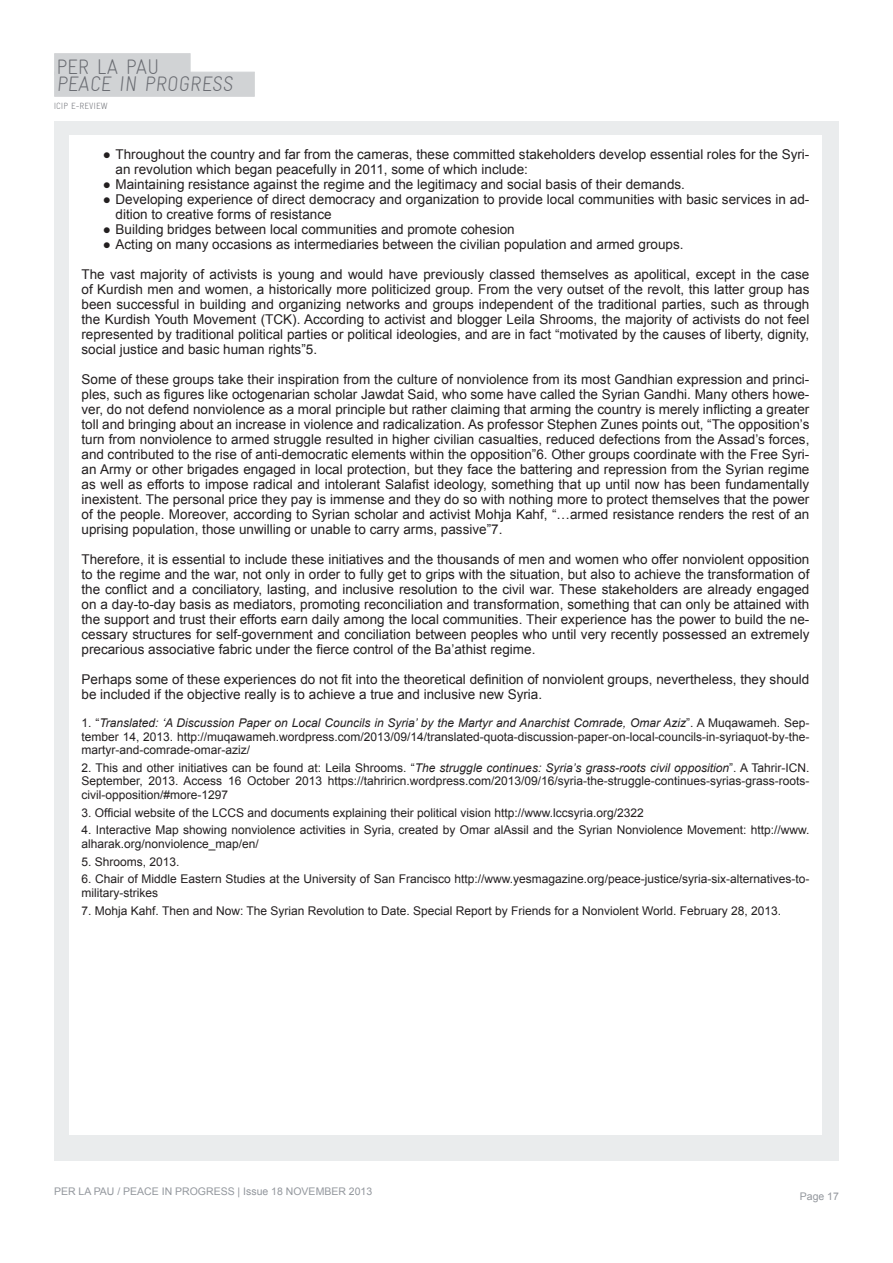
<style>
.page{position:relative;width:893px;height:1263px;background:#fff}
.page>*{position:absolute;margin:0;border:0;box-sizing:border-box;transform-origin:0 0}
.t1{font:300 21px/17.5px "Gravur Condensed";color:#6a6c72}
.t2{font:13.5px/15px "Arial";color:#231f20}
.t3{font:12px/13.5px "Arial";color:#231f20;text-align:justify}
.t4{font:10.5px "Arial";color:#93979d}
.t5{font:300 9px "Gravur Condensed";color:#6a6c72}
.s1{font-style:italic}
</style>
<div class="page">
<div style="left:54px;top:53px;width:136px;height:22px;background:#d1d3d5"></div>
<div style="left:54px;top:72px;width:201px;height:25px;background:#d1d3d5"></div>
<div style="left:54px;top:122px;width:785px;height:1039px;background:#eaeced"></div>
<div style="left:69px;top:135px;width:752px;height:999px;background:#fff"></div>
<h1 class="t1" style="left:56px;top:58px;width:180px">PER LA PAU<br>PEACE IN PROGRESS</h1>
<p class="t5" style="left:54px;top:101px;width:55px">ICIP E-REVIEW</p>
<p class="t2" style="left:116px;top:146px;width:695px;text-indent:-13px">● Throughout the country and far from the cameras, these committed stakeholders develop essential roles for the Syri&shy;an revolution which began peacefully in 2011, some of which include:</p>
<p class="t2" style="left:103px;top:176px;width:584px">● Maintaining resistance against the regime and the legitimacy and social basis of their demands.</p>
<p class="t2" style="left:116px;top:191px;width:695px;text-indent:-13px">● Developing experience of direct democracy and organization to provide local communities with basic services in ad&shy;dition to creative forms of resistance</p>
<p class="t2" style="left:103px;top:221px;width:413px">● Building bridges between local communities and promote cohesion</p>
<p class="t2" style="left:103px;top:236px;width:582px">● Acting on many occasions as intermediaries between the civilian population and armed groups.</p>
<p class="t2" style="left:81px;top:266px;width:729px;text-align:justify">The vast majority of activists is young and would have previously classed themselves as apolitical, except in the case of Kurdish men and women, a historically more politicized group. From the very outset of the revolt, this latter group has been successful in building and organizing networks and groups independent of the traditional parties, such as through the Kurdish Youth Movement (TCK). According to activist and blogger Leila Shrooms, the majority of activists do not feel represented by traditional political parties or political ideologies, and are in fact “motivated by the causes of liberty, dignity, social justice and basic human rights”5.</p>
<p class="t2" style="left:81px;top:371px;width:729px;text-align:justify">Some of these groups take their inspiration from the culture of nonviolence from its most Gandhian expression and princi&shy;ples, such as figures like octogenarian scholar Jawdat Said, who some have called the Syrian Gandhi. Many others howe&shy;ver, do not defend nonviolence as a moral principle but rather claiming that arming the country is merely inflicting a greater toll and bringing about an increase in violence and radicalization. As professor Stephen Zunes points out, “The opposition’s turn from nonviolence to armed struggle resulted in higher civilian casualties, reduced defections from the Assad’s forces, and contributed to the rise of anti-democratic elements within the opposition”6. Other groups coordinate with the Free Syri&shy;an Army or other brigades engaged in local protection, but they face the battering and repression from the Syrian regime as well as efforts to impose radical and intolerant Salafist ideology, something that up until now has been fundamentally inexistent. The personal price they pay is immense and they do so with nothing more to protect themselves that the power of the people. Moreover, according to Syrian scholar and activist Mohja Kahf, “…armed resistance renders the rest of an uprising population, those unwilling or unable to carry arms, passive”7.</p>
<p class="t2" style="left:81px;top:551px;width:729px;text-align:justify">Therefore, it is essential to include these initiatives and the thousands of men and women who offer nonviolent opposition to the regime and the war, not only in order to fully get to grips with the situation, but also to achieve the transformation of the conflict and a conciliatory, lasting, and inclusive resolution to the civil war. These stakeholders are already engaged on a day-to-day basis as mediators, promoting reconciliation and transformation, something that can only be attained with the support and trust their efforts earn daily among the local communities. Their experience has the power to build the ne&shy;cessary structures for self-government and conciliation between peoples who until very recently possessed an extremely precarious associative fabric under the fierce control of the Ba’athist regime.</p>
<p class="t2" style="left:81px;top:671px;width:729px">Perhaps some of these experiences do not fit into the theoretical definition of nonviolent groups, nevertheless, they should be included if the objective really is to achieve a true and inclusive new Syria.</p>
<p class="t3" style="left:81px;top:716px;width:729px">1. “<span class="s1">Translated: ‘A Discussion Paper on Local Councils in Syria’ by the Martyr and Anarchist Comrade, Omar Aziz</span>”. A Muqawameh. Sep&shy;tember 14, 2013. http://muqawameh.wordpress.com/2013/09/14/translated-quota-discussion-paper-on-local-councils-in-syriaquot-by-the&shy;martyr-and-comrade-omar-aziz/</p>
<p class="t3" style="left:81px;top:761px;width:729px">2. This and other initiatives can be found at: Leila Shrooms. “<span class="s1">The struggle continues: Syria’s grass-roots civil opposition</span>”. A Tahrir-ICN.<br>September, 2013. Access 16 October 2013 https://tahriricn.wordpress.com/2013/09/16/syria-the-struggle-continues-syrias-grass-roots&shy;civil-opposition/#more-1297</p>
<p class="t3" style="left:81px;top:806px;width:564px">3. Official website of the LCCS and documents explaining their political vision http://www.lccsyria.org/2322</p>
<p class="t3" style="left:81px;top:823px;width:729px">4. Interactive Map showing nonviolence activities in Syria, created by Omar alAssil and the Syrian Nonviolence Movement: http://www. alharak.org/nonviolence_map/en/</p>
<p class="t3" style="left:81px;top:855px;width:100px">5. Shrooms, 2013.</p>
<p class="t3" style="left:81px;top:872px;width:729px">6. Chair of Middle Eastern Studies at the University of San Francisco http://www.yesmagazine.org/peace-justice/syria-six-alternatives-to&shy;military-strikes</p>
<p class="t3" style="left:81px;top:904px;width:701px">7. Mohja Kahf. Then and Now: The Syrian Revolution to Date. Special Report by Friends for a Nonviolent World. February 28, 2013.</p>
<p class="t4" style="left:54px;top:1184px;width:320px">PER LA PAU / PEACE IN PROGRESS | Issue 18 NOVEMBER 2013</p>
<p class="t4" style="left:800px;top:1189px;width:41px">Page 17</p>
</div>
